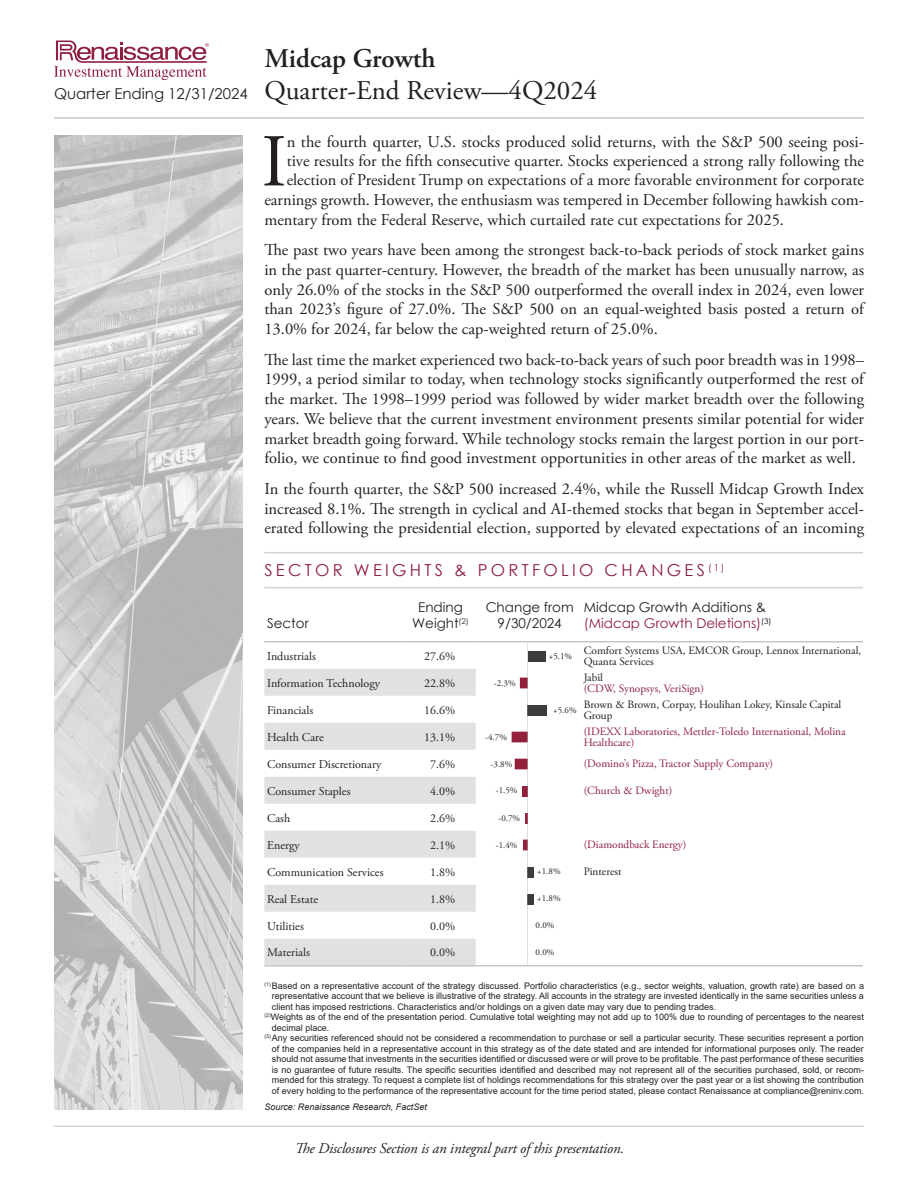
<style>
.page{position:relative;width:918px;height:1188px;background:#fff}
.page>*{position:absolute;margin:0;border:0;box-sizing:border-box;transform-origin:0 0}
.Commentaries_Body{font:74.4px "Adobe Garamond Pro";color:#231f20}
.t1{font:27px/32.4px "Adobe Garamond Pro";color:#231f20}
.Commentaries_Body-2{font:16.5px/19.6px "Adobe Garamond Pro";color:#231f20;text-align:justify}
.t2{font:16.5px "Century Gothic";letter-spacing:.2em;color:#8f1f40}
.t3{font:italic 15px "Adobe Garamond Pro";letter-spacing:-.01em;color:#231f20}
.t4{font:13.5px/16.2px "Century Gothic";color:#8f1f40}
.t5{font:13.5px/16.2px "Century Gothic";color:#231f20;text-align:center}
.t6{font:12px "Adobe Garamond Pro";color:#231f20}
.t7{font:11.25px/11.2px "Adobe Garamond Pro";color:#8f1f40}
.t8{font:11.25px/11.2px "Adobe Garamond Pro";color:#231f20}
.Page_disclosures{font:9px/10.5px "Arial";color:#231f20;text-align:justify}
.t9{font:9px "Adobe Garamond Pro";color:#231f20}
.t10{font:italic 9px "Arial";color:#231f20}
.s1{font-weight:600}
.s2{font-family:"Century Gothic";font-size:15px}
.s3{color:#231f20}
</style>
<div class="page">
<svg style="left:54px;top:40px;width:155px;height:40px"></svg>
<hr style="left:54px;top:117px;width:810px;height:2px;background:#c5c6c8">
<svg style="left:264px;top:669px;width:212px;height:296px;fill:#e0e1e3"></svg>
<hr style="left:264px;top:641px;width:142px;height:2px;background:#c5c6c8">
<hr style="left:406px;top:641px;width:70px;height:2px;background:#c5c6c8">
<hr style="left:476px;top:641px;width:108px;height:2px;background:#c5c6c8">
<hr style="left:584px;top:641px;width:279px;height:2px;background:#c5c6c8">
<hr style="left:584px;top:965px;width:279px;height:2px;background:#c5c6c8">
<hr style="left:476px;top:965px;width:108px;height:2px;background:#c5c6c8">
<hr style="left:264px;top:965px;width:142px;height:2px;background:#c5c6c8">
<hr style="left:406px;top:965px;width:70px;height:2px;background:#c5c6c8">
<img style="left:54px;top:135px;width:189px;height:975px">
<hr style="left:54px;top:1125px;width:810px;height:2px;background:#d2d3d5">
<div style="left:528px;top:651px;width:17px;height:10px;background:#3c3c3d"></div>
<div style="left:528px;top:705px;width:19px;height:10px;background:#3c3c3d"></div>
<div style="left:528px;top:867px;width:6px;height:10px;background:#3c3c3d"></div>
<div style="left:528px;top:894px;width:6px;height:10px;background:#3c3c3d"></div>
<svg style="left:512px;top:678px;width:16px;height:172px"></svg>
<hr style="left:528px;top:643px;width:1px;height:321px;background:#a7a8ac">
<hr style="left:264px;top:587px;width:599px;height:1px;background:#d2d3d5">
<hr style="left:264px;top:552px;width:599px;height:1px;background:#d2d3d5">
<h2 class="t1" style="left:54px;top:43px;width:545px;text-indent:210px"><span class="s1">Midcap Growth<br></span><span class="s2">Quarter Ending 12/31/2024</span> Quarter-End Review—4Q2024</h2>
<p class="Commentaries_Body" style="left:262px;top:117px;width:27px">I</p>
<p class="Commentaries_Body-2" style="left:287px;top:132px;width:579px">n the fourth quarter, U.S. stocks produced solid returns, with the S&amp;P 500 seeing posi-</p>
<p class="Commentaries_Body-2" style="left:287px;top:152px;width:579px">tive results for the fifth consecutive quarter. Stocks experienced a strong rally following the</p>
<p class="Commentaries_Body-2" style="left:287px;top:171px;width:579px">election of President Trump on expectations of a more favorable environment for corporate</p>
<p class="Commentaries_Body-2" style="left:264px;top:191px;width:601px">earnings growth. However, the enthusiasm was tempered in December following hawkish com-</p>
<p class="Commentaries_Body-2" style="left:264px;top:210px;width:521px">mentary from the Federal Reserve, which curtailed rate cut expectations for 2025.</p>
<p class="Commentaries_Body-2" style="left:264px;top:241px;width:601px">The past two years have been among the strongest back-to-back periods of stock market gains in the past quarter-century. However, the breadth of the market has been unusually narrow, as only 26.0% of the stocks in the S&amp;P 500 outperformed the overall index in 2024, even lower than 2023’s figure of 27.0%. The S&amp;P 500 on an equal-weighted basis posted a return of 13.0% for 2024, far below the cap-weighted return of 25.0%.</p>
<p class="Commentaries_Body-2" style="left:264px;top:350px;width:601px">The last time the market experienced two back-to-back years of such poor breadth was in 1998– 1999, a period similar to today, when technology stocks significantly outperformed the rest of the market. The 1998–1999 period was followed by wider market breadth over the following years. We believe that the current investment environment presents similar potential for wider market breadth going forward. While technology stocks remain the largest portion in our port&shy;folio, we continue to find good investment opportunities in other areas of the market as well.</p>
<p class="Commentaries_Body-2" style="left:264px;top:479px;width:601px">In the fourth quarter, the S&amp;P 500 increased 2.4%, while the Russell Midcap Growth Index increased 8.1%. The strength in cyclical and AI-themed stocks that began in September accel&shy;erated following the presidential election, supported by elevated expectations of an incoming</p>
<p class="t2" style="left:264px;top:559px;width:462px">SECTOR WEIGHTS &amp; PORTFOLIO CHANGES <sup>(1)</sup></p>
<p class="t5" style="left:267px;top:615px;width:43px">Sector</p>
<p class="t5" style="left:412px;top:599px;width:58px">Ending<br>Weight<sup>(2)</sup></p>
<p class="t5" style="left:486px;top:599px;width:90px">Change from<br>9/30/2024</p>
<p class="t4" style="left:584px;top:599px;width:189px"><span class="s3">Midcap Growth Additions &amp; </span>(Midcap Growth Deletions)<sup>(3)</sup></p>
<p class="t6" style="left:267px;top:649px;width:50px">Industrials</p>
<p class="t6" style="left:424px;top:649px;width:33px">27.6%</p>
<p class="t8" style="left:584px;top:645px;width:279px">Comfort Systems USA, EMCOR Group, Lennox International,<br>Quanta Services</p>
<p class="t6" style="left:267px;top:676px;width:114px">Information Technology</p>
<p class="t6" style="left:424px;top:676px;width:33px">22.8%</p>
<p class="t8" style="left:584px;top:672px;width:21px">Jabil</p>
<p class="t9" style="left:549px;top:651px;width:25px">+5.1%</p>
<p class="t9" style="left:494px;top:678px;width:23px">-2.3%</p>
<p class="t7" style="left:584px;top:683px;width:122px">(CDW, Synopsys, VeriSign)</p>
<p class="t6" style="left:267px;top:703px;width:48px">Financials</p>
<p class="t6" style="left:424px;top:703px;width:33px">16.6%</p>
<p class="t8" style="left:584px;top:699px;width:259px">Brown &amp; Brown, Corpay, Houlihan Lokey, Kinsale Capital<br>Group</p>
<p class="t6" style="left:267px;top:730px;width:58px">Health Care</p>
<p class="t6" style="left:424px;top:730px;width:33px">13.1%</p>
<p class="t7" style="left:584px;top:726px;width:264px">(IDEXX Laboratories, Mettler-Toledo International, Molina<br>Healthcare)</p>
<p class="t6" style="left:267px;top:757px;width:116px">Consumer Discretionary</p>
<p class="t6" style="left:430px;top:757px;width:27px">7.6%</p>
<p class="t7" style="left:584px;top:759px;width:191px">(Domino’s Pizza, Tractor Supply Company)</p>
<p class="t6" style="left:267px;top:784px;width:85px">Consumer Staples</p>
<p class="t6" style="left:430px;top:784px;width:27px">4.0%</p>
<p class="t7" style="left:584px;top:786px;width:90px">(Church &amp; Dwight)</p>
<p class="t6" style="left:267px;top:811px;width:25px">Cash</p>
<p class="t6" style="left:430px;top:811px;width:27px">2.6%</p>
<p class="t6" style="left:267px;top:838px;width:34px">Energy</p>
<p class="t6" style="left:430px;top:838px;width:27px">2.1%</p>
<p class="t7" style="left:584px;top:840px;width:104px">(Diamondback Energy)</p>
<p class="t6" style="left:267px;top:865px;width:118px">Communication Services</p>
<p class="t6" style="left:430px;top:865px;width:27px">1.8%</p>
<p class="t8" style="left:584px;top:867px;width:39px">Pinterest</p>
<p class="t6" style="left:267px;top:892px;width:53px">Real Estate</p>
<p class="t6" style="left:430px;top:892px;width:27px">1.8%</p>
<p class="t6" style="left:267px;top:919px;width:38px">Utilities</p>
<p class="t6" style="left:430px;top:919px;width:27px">0.0%</p>
<p class="t6" style="left:267px;top:945px;width:44px">Materials</p>
<p class="t6" style="left:430px;top:945px;width:27px">0.0%</p>
<p class="t9" style="left:553px;top:705px;width:25px">+5.6%</p>
<p class="t9" style="left:485px;top:732px;width:23px">-4.7%</p>
<p class="t9" style="left:491px;top:759px;width:23px">-3.8%</p>
<p class="t9" style="left:496px;top:785px;width:23px">-1.5%</p>
<p class="t9" style="left:498px;top:812px;width:23px">-0.7%</p>
<p class="t9" style="left:496px;top:839px;width:23px">-1.4%</p>
<p class="t9" style="left:537px;top:866px;width:25px">+1.8%</p>
<p class="t9" style="left:537px;top:893px;width:25px">+1.8%</p>
<p class="t9" style="left:536px;top:920px;width:20px">0.0%</p>
<p class="t9" style="left:536px;top:947px;width:20px">0.0%</p>
<p class="Page_disclosures" style="left:272px;top:980px;width:594px;text-indent:-8px"><sup>(1)</sup> Based on a representative account of the strategy discussed. Portfolio characteristics (e.g., sector weights, valuation, growth rate) are based on a representative account that we believe is illustrative of the strategy. All accounts in the strategy are invested identically in the same securities unless a client has imposed restrictions. Characteristics and/or holdings on a given date may vary due to pending trades.</p>
<p class="Page_disclosures" style="left:272px;top:1012px;width:594px;text-indent:-8px"><sup>(2)</sup>Weights as of the end of the presentation period. Cumulative total weighting may not add up to 100% due to rounding of percentages to the nearest decimal place.</p>
<p class="Page_disclosures" style="left:272px;top:1033px;width:594px;text-indent:-8px"><sup>(3)</sup> Any securities referenced should not be considered a recommendation to purchase or sell a particular security. These securities represent a portion of the companies held in a representative account in this strategy as of the date stated and are intended for informational purposes only. The reader should not assume that investments in the securities identified or discussed were or will prove to be profitable. The past performance of these securities is no guarantee of future results. The specific securities identified and described may not represent all of the securities purchased, sold, or recom&shy;mended for this strategy. To request a complete list of holdings recommendations for this strategy over the past year or a list showing the contribution of every holding to the performance of the representative account for the time period stated, please contact Renaissance at compliance@reninv.com.</p>
<p class="t10" style="left:264px;top:1101px;width:164px">Source: Renaissance Research, FactSet</p>
<p class="t3" style="left:295px;top:1139px;width:331px">The Disclosures Section is an integral part of this presentation.</p>
</div>
